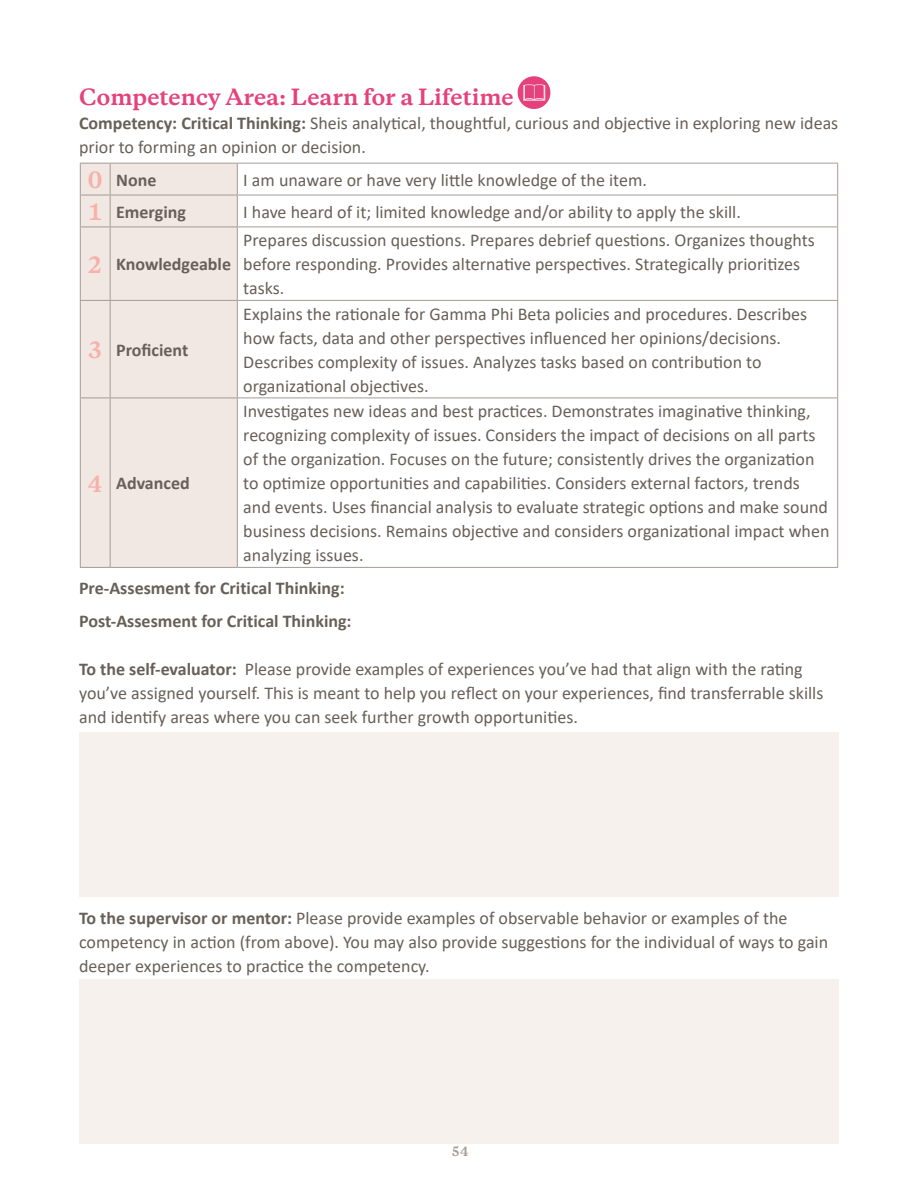
<style>
.page{position:relative;width:918px;height:1188px;background:#fff}
.page>*{position:absolute;margin:0;border:0;box-sizing:border-box;transform-origin:0 0}
.t1{font:700 21px "Copernicus";color:#e5427b}
.t2{font:18px/24px "Calibri";color:#686058}
.t3{font:700 18px/33px "Calibri";color:#686058}
.t4{font:700 12px "Copernicus";color:#a69b95}
.s1{font-weight:700}
.s2{font-family:"Copernicus";font-size:21px;color:#f8b1aa}
</style>
<div class="page">
<div style="left:518px;top:76px;width:32px;height:33px;background:#e5427b;border-radius:50%"></div>
<svg style="left:523px;top:84px;width:22px;height:17px"></svg>
<div style="left:81px;top:164px;width:156px;height:403px;background:#f1e8e3"></div>
<hr style="left:80px;top:163px;width:30px;height:1px;background:#a69b95">
<hr style="left:80px;top:164px;width:1px;height:31px;background:#a69b95">
<hr style="left:110px;top:163px;width:127px;height:1px;background:#a69b95">
<hr style="left:110px;top:164px;width:1px;height:31px;background:#a69b95">
<hr style="left:237px;top:163px;width:601px;height:1px;background:#a69b95">
<hr style="left:237px;top:164px;width:1px;height:31px;background:#a69b95">
<hr style="left:837px;top:164px;width:1px;height:31px;background:#a69b95">
<hr style="left:80px;top:195px;width:30px;height:1px;background:#a69b95">
<hr style="left:80px;top:195px;width:1px;height:32px;background:#a69b95">
<hr style="left:110px;top:195px;width:127px;height:1px;background:#a69b95">
<hr style="left:110px;top:195px;width:1px;height:32px;background:#a69b95">
<hr style="left:237px;top:195px;width:601px;height:1px;background:#a69b95">
<hr style="left:237px;top:195px;width:1px;height:32px;background:#a69b95">
<hr style="left:837px;top:195px;width:1px;height:32px;background:#a69b95">
<hr style="left:80px;top:227px;width:30px;height:1px;background:#a69b95">
<hr style="left:80px;top:227px;width:1px;height:73px;background:#a69b95">
<hr style="left:110px;top:227px;width:127px;height:1px;background:#a69b95">
<hr style="left:110px;top:227px;width:1px;height:73px;background:#a69b95">
<hr style="left:237px;top:227px;width:601px;height:1px;background:#a69b95">
<hr style="left:237px;top:227px;width:1px;height:73px;background:#a69b95">
<hr style="left:837px;top:227px;width:1px;height:73px;background:#a69b95">
<hr style="left:80px;top:300px;width:30px;height:1px;background:#a69b95">
<hr style="left:80px;top:301px;width:1px;height:97px;background:#a69b95">
<hr style="left:110px;top:300px;width:127px;height:1px;background:#a69b95">
<hr style="left:110px;top:301px;width:1px;height:97px;background:#a69b95">
<hr style="left:237px;top:300px;width:601px;height:1px;background:#a69b95">
<hr style="left:237px;top:301px;width:1px;height:97px;background:#a69b95">
<hr style="left:837px;top:301px;width:1px;height:97px;background:#a69b95">
<hr style="left:80px;top:398px;width:30px;height:1px;background:#a69b95">
<hr style="left:80px;top:398px;width:1px;height:169px;background:#a69b95">
<hr style="left:110px;top:398px;width:127px;height:1px;background:#a69b95">
<hr style="left:110px;top:398px;width:1px;height:169px;background:#a69b95">
<hr style="left:237px;top:398px;width:601px;height:1px;background:#a69b95">
<hr style="left:237px;top:398px;width:1px;height:169px;background:#a69b95">
<hr style="left:837px;top:398px;width:1px;height:169px;background:#a69b95">
<hr style="left:80px;top:567px;width:30px;height:1px;background:#a69b95">
<hr style="left:110px;top:567px;width:127px;height:1px;background:#a69b95">
<hr style="left:237px;top:567px;width:601px;height:1px;background:#a69b95">
<div style="left:79px;top:732px;width:760px;height:165px;background:#f7f1ee"></div>
<div style="left:79px;top:979px;width:760px;height:164px;background:#f7f1ee"></div>
<p class="t1" style="left:79px;top:83px;width:436px">Competency Area: Learn for a Lifetime</p>
<p class="t2" style="left:79px;top:110px;width:761px"><span class="s1">Competency: Critical Thinking:</span> Sheis analytical, thoughtful, curious and objective in exploring new ideas prior to forming an opinion or decision.</p>
<p class="t3" style="left:88px;top:163px;width:70px"><span class="s2">0</span> None</p>
<p class="t2" style="left:243px;top:167px;width:405px">I am unaware or have very little knowledge of the item.</p>
<p class="t3" style="left:88px;top:195px;width:100px"><span class="s2">1</span> Emerging</p>
<p class="t2" style="left:243px;top:199px;width:499px">I have heard of it; limited knowledge and/or ability to apply the skill.</p>
<p class="t3" style="left:88px;top:248px;width:145px"><span class="s2">2</span> Knowledgeable</p>
<p class="t2" style="left:243px;top:228px;width:573px">Prepares discussion questions. Prepares debrief questions. Organizes thoughts before responding. Provides alternative perspectives. Strategically prioritizes tasks.</p>
<p class="t3" style="left:88px;top:333px;width:102px"><span class="s2">3</span> Proficient</p>
<p class="t3" style="left:88px;top:467px;width:103px"><span class="s2">4</span> Advanced</p>
<p class="t2" style="left:243px;top:301px;width:565px">Explains the rationale for Gamma Phi Beta policies and procedures. Describes how facts, data and other perspectives influenced her opinions/decisions.<br>Describes complexity of issues. Analyzes tasks based on contribution to organizational objectives.</p>
<p class="t2" style="left:243px;top:399px;width:588px">Investigates new ideas and best practices. Demonstrates imaginative thinking, recognizing complexity of issues. Considers the impact of decisions on all parts of the organization. Focuses on the future; consistently drives the organization to optimize opportunities and capabilities. Considers external factors, trends and events. Uses financial analysis to evaluate strategic options and make sound business decisions. Remains objective and considers organizational impact when analyzing issues.</p>
<p class="t3" style="left:79px;top:571px;width:274px">Pre-Assesment for Critical Thinking:<br>Post-Assesment for Critical Thinking:</p>
<p class="t2" style="left:79px;top:656px;width:746px"><span class="s1">To the self-evaluator:</span> Please provide examples of experiences you’ve had that align with the rating you’ve assigned yourself. This is meant to help you reflect on your experiences, find transferrable skills and identify areas where you can seek further growth opportunities.</p>
<p class="t2" style="left:79px;top:905px;width:751px"><span class="s1">To the supervisor or mentor:</span> Please provide examples of observable behavior or examples of the competency in action (from above). You may also provide suggestions for the individual of ways to gain deeper experiences to practice the competency.</p>
<p class="t4" style="left:452px;top:1143px;width:18px">54</p>
</div>
